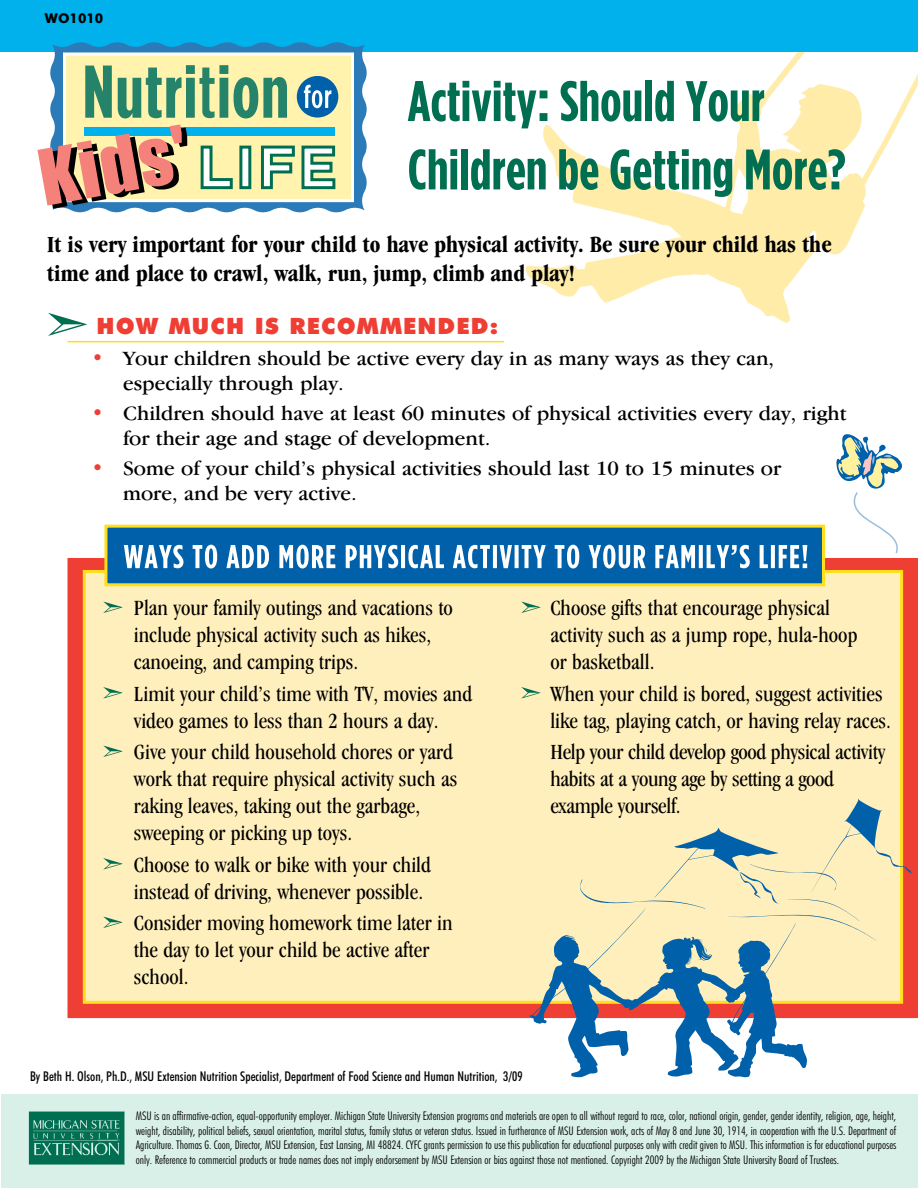
<style>
.page{position:relative;width:918px;height:1188px;background:#fff}
.page>*{position:absolute;margin:0;border:0;box-sizing:border-box;transform-origin:0 0}
.t1{font:700 57px/68.4px "Gotham Condensed";color:#006f51}
.t2{font:700 condensed 24px/28.8px "Garamond IT Cby BT";color:#000}
.t3{font:condensed 22.5px/27px "Garamond IT Cby BT";color:#000}
.t4{font:900 22.5px "Futura BT";letter-spacing:.05em;color:#ef3e33}
.t5{font:21px/25.2px "Garamond IT Cby BT";color:#000}
.t6{font:500 condensed 13.5px "Futura BT";color:#000}
.t7{font:700 13.5px "Futura BT";color:#000}
.t8{font:300 condensed 12px/14.4px "Futura BT";color:#000;text-align:justify}
.s1{color:#ef3e33}
</style>
<div class="page">
<img style="left:526px;top:52px;width:392px;height:271px">
<div style="left:68px;top:559px;width:849px;height:458px;background:#ef3e33"></div>
<div style="left:83px;top:570px;width:820px;height:434px;background:#ffefbc;border:3px solid #ffdf1b"></div>
<div style="left:104px;top:525px;width:721px;height:61px;background:#0060a9;border:3px solid #ffdf1b"></div>
<svg style="left:124px;top:545px;width:683px;height:23px"></svg>
<hr style="left:68px;top:341px;width:436px;height:1px;background:#ffdf1b">
<svg style="left:530px;top:799px;width:382px;height:278px"></svg>
<div style="left:0;top:0;width:918px;height:52px;background:#00b1eb"></div>
<svg style="left:836px;top:434px;width:66px;height:120px"></svg>
<div style="left:2px;top:1095px;width:916px;height:93px;background:#d9f0e8"></div>
<svg style="left:50px;top:42px;width:317px;height:171px;fill:#2b7bb8"></svg>
<div style="left:63px;top:52px;width:291px;height:150px;background:#fff3ad;border:3px solid #fff"></div>
<div style="left:298px;top:77px;width:39px;height:39px;background:#0060a9;border-radius:50%"></div>
<div style="left:297px;top:76px;width:41px;height:42px;border:3px solid #0060a9;border-radius:50%"></div>
<svg style="left:85px;top:66px;width:27px;height:52px"></svg>
<svg style="left:118px;top:65px;width:110px;height:53px"></svg>
<svg style="left:234px;top:77px;width:53px;height:41px"></svg>
<svg style="left:200px;top:145px;width:33px;height:45px"></svg>
<div style="left:239px;top:146px;width:12px;height:43px;background:#fff;border:3px solid #006f51"></div>
<svg style="left:261px;top:145px;width:75px;height:45px"></svg>
<svg style="left:304px;top:85px;width:27px;height:23px"></svg>
<div style="left:84px;top:127px;width:251px;height:9px;background:#00b1eb"></div>
<svg style="left:38px;top:124px;width:149px;height:85px"></svg>
<img style="left:28px;top:1111px;width:97px;height:54px">
<svg style="left:48px;top:313px;width:39px;height:23px"></svg>
<svg style="left:103px;top:601px;width:20px;height:12px"></svg>
<svg style="left:103px;top:687px;width:20px;height:12px"></svg>
<svg style="left:103px;top:745px;width:20px;height:12px"></svg>
<svg style="left:103px;top:858px;width:20px;height:12px"></svg>
<svg style="left:103px;top:916px;width:20px;height:12px"></svg>
<svg style="left:521px;top:601px;width:20px;height:12px"></svg>
<svg style="left:521px;top:687px;width:20px;height:12px"></svg>
<p class="t7" style="left:45px;top:10px;width:60px">WO1010</p>
<p class="t1" style="left:408px;top:65px;width:440px">Activity: Should Your<br>Children be Getting More?</p>
<p class="t2" style="left:47px;top:230px;width:786px">It is very important for your child to have physical activity. Be sure your child has the time and place to crawl, walk, run, jump, climb and play!</p>
<p class="t4" style="left:97px;top:312px;width:403px">HOW MUCH IS RECOMMENDED:</p>
<p class="t5" style="left:123px;top:345px;width:653px;text-indent:-32px"><span class="s1">•</span> Your children should be active every day in as many ways as they can, especially through play.</p>
<p class="t5" style="left:123px;top:400px;width:725px;text-indent:-32px"><span class="s1">•</span> Children should have at least 60 minutes of physical activities every day, right for their age and stage of development.</p>
<p class="t5" style="left:123px;top:455px;width:660px;text-indent:-32px"><span class="s1">•</span> Some of your child’s physical activities should last 10 to 15 minutes or more, and be very active.</p>
<p class="t3" style="left:134px;top:595px;width:321px">Plan your family outings and vacations to include physical activity such as hikes, canoeing, and camping trips.</p>
<p class="t3" style="left:134px;top:680px;width:340px">Limit your child’s time with TV, movies and video games to less than 2 hours a day.</p>
<p class="t3" style="left:134px;top:739px;width:325px">Give your child household chores or yard work that require physical activity such as raking leaves, taking out the garbage, sweeping or picking up toys.</p>
<p class="t3" style="left:134px;top:851px;width:299px">Choose to walk or bike with your child instead of driving, whenever possible.</p>
<p class="t3" style="left:134px;top:910px;width:320px">Consider moving homework time later in the day to let your child be active after school.</p>
<p class="t3" style="left:550px;top:595px;width:309px">Choose gifts that encourage physical activity such as a jump rope, hula-hoop or basketball.</p>
<p class="t3" style="left:550px;top:680px;width:342px">When your child is bored, suggest activities like tag, playing catch, or having relay races.</p>
<p class="t3" style="left:550px;top:739px;width:336px">Help your child develop good physical activity habits at a young age by setting a good example yourself.</p>
<p class="t6" style="left:30px;top:1068px;width:494px">By Beth H. Olson, Ph.D., MSU Extension Nutrition Specialist, Department of Food Science and Human Nutrition, 3/09</p>
<p class="t8" style="left:136px;top:1109px;width:762px">MSU is an affirmative-action, equal-opportunity employer. Michigan State University Extension programs and materials are open to all without regard to race, color, national origin, gender, gender identity, religion, age, height, weight, disability, political beliefs, sexual orientation, marital status, family status or veteran status. Issued in furtherance of MSU Extension work, acts of May 8 and June 30, 1914, in cooperation with the U.S. Department of Agriculture. Thomas G. Coon, Director, MSU Extension, East Lansing, MI 48824. CYFC grants permission to use this publication for educational purposes only with credit given to MSU. This information is for educational purposes only. Reference to commercial products or trade names does not imply endorsement by MSU Extension or bias against those not mentioned. Copyright 2009 by the Michigan State University Board of Trustees.</p>
</div>
